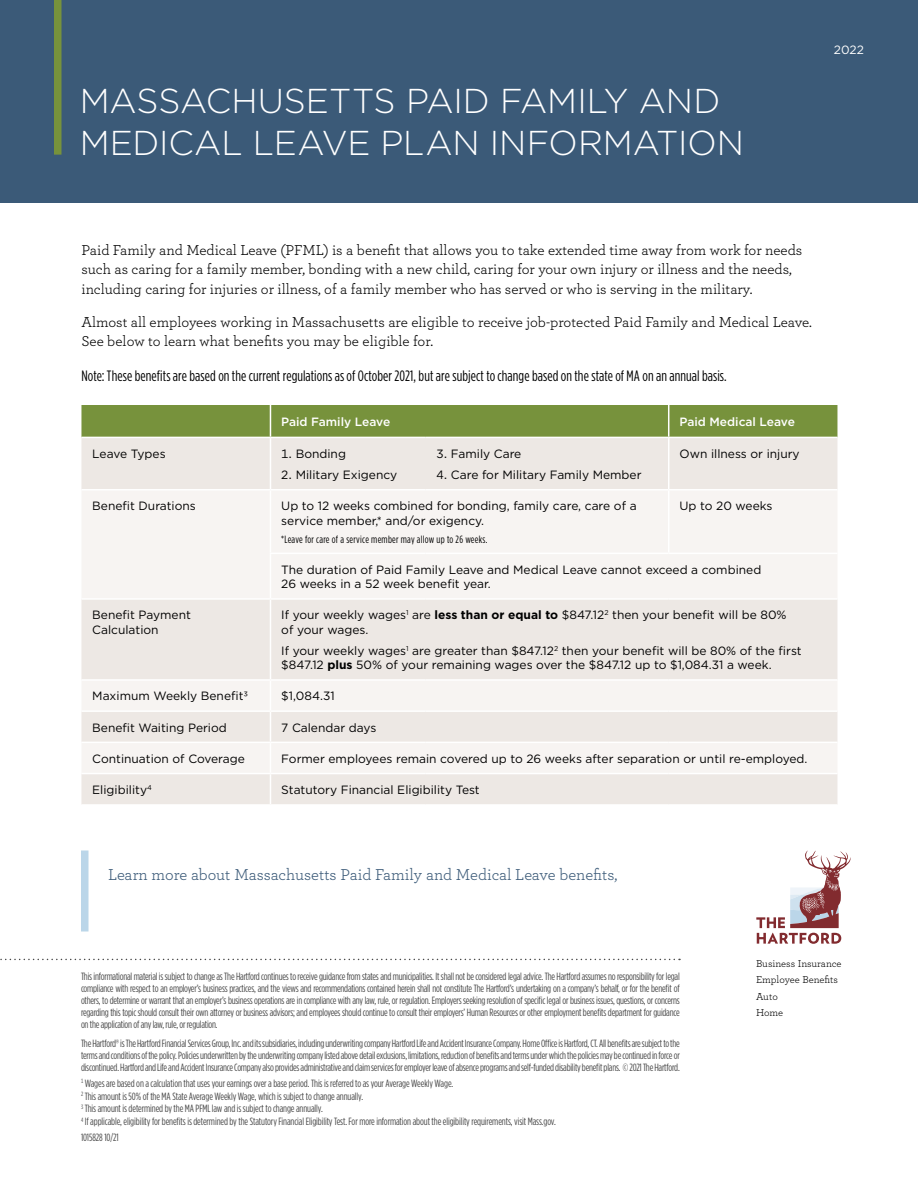
<style>
.page{position:relative;width:918px;height:1188px;background:#fff}
.page>*{position:absolute;margin:0;border:0;box-sizing:border-box;transform-origin:0 0}
.t1{font:300 34.5px/41.4px "Gotham";letter-spacing:-.005em;color:#fff}
.t2{font:16.5px "Archer";color:#3b5a78}
.t3{font:15px/19.5px "Archer";color:#000}
.t4{font:15px "Gotham Condensed";letter-spacing:.005em;color:#000}
.t5{font:12px/14.4px "Gotham";color:#000}
.t6{font:500 12px "Gotham";color:#fff}
.t7{font:12px "Gotham";color:#fff}
.t8{font:10.5px/12px "Gotham Condensed";letter-spacing:-.01em;color:#484848;text-align:justify}
.t9{font:10.5px "Gotham Condensed";letter-spacing:.025em;color:#000}
.t10{font:10.5px/16.5px "Archer";color:#000}
.s1{font-weight:700}
</style>
<div class="page">
<div style="left:0;top:0;width:918px;height:202px;background:#3b5a78"></div>
<div style="left:54px;top:0;width:8px;height:155px;background:#77923c"></div>
<div style="left:81px;top:405px;width:756px;height:32px;background:#77923c"></div>
<div style="left:81px;top:438px;width:756px;height:366px;background:#ede8e4"></div>
<svg style="left:81px;top:490px;width:756px;height:283px;fill:#f7f4f2"></svg>
<hr style="left:270px;top:405px;width:1px;height:32px;background:#fff">
<hr style="left:668px;top:405px;width:1px;height:32px;background:#fff">
<hr style="left:270px;top:438px;width:1px;height:51px;background:#fff">
<hr style="left:668px;top:438px;width:1px;height:51px;background:#fff">
<hr style="left:81px;top:489px;width:189px;height:1px;background:#fff">
<hr style="left:270px;top:489px;width:156px;height:1px;background:#fff">
<hr style="left:270px;top:490px;width:1px;height:63px;background:#fff">
<hr style="left:426px;top:489px;width:243px;height:1px;background:#fff">
<hr style="left:669px;top:489px;width:168px;height:1px;background:#fff">
<hr style="left:668px;top:490px;width:1px;height:63px;background:#fff">
<hr style="left:270px;top:553px;width:156px;height:1px;background:#fff">
<hr style="left:270px;top:554px;width:1px;height:44px;background:#fff">
<hr style="left:426px;top:553px;width:243px;height:1px;background:#fff">
<hr style="left:669px;top:553px;width:168px;height:1px;background:#fff">
<hr style="left:81px;top:598px;width:189px;height:2px;background:#fff">
<hr style="left:270px;top:598px;width:156px;height:2px;background:#fff">
<hr style="left:270px;top:600px;width:1px;height:79px;background:#fff">
<hr style="left:426px;top:598px;width:243px;height:2px;background:#fff">
<hr style="left:669px;top:598px;width:168px;height:2px;background:#fff">
<hr style="left:81px;top:679px;width:189px;height:2px;background:#fff">
<hr style="left:270px;top:679px;width:156px;height:2px;background:#fff">
<svg style="left:270px;top:681px;width:1px;height:29px"></svg>
<hr style="left:426px;top:679px;width:243px;height:2px;background:#fff">
<hr style="left:669px;top:679px;width:168px;height:2px;background:#fff">
<hr style="left:81px;top:710px;width:189px;height:2px;background:#fff">
<hr style="left:270px;top:710px;width:156px;height:2px;background:#fff">
<hr style="left:270px;top:712px;width:1px;height:30px;background:#fff">
<hr style="left:426px;top:710px;width:243px;height:2px;background:#fff">
<hr style="left:669px;top:710px;width:168px;height:2px;background:#fff">
<hr style="left:81px;top:742px;width:189px;height:1px;background:#fff">
<hr style="left:270px;top:742px;width:156px;height:1px;background:#fff">
<hr style="left:270px;top:743px;width:1px;height:30px;background:#fff">
<hr style="left:426px;top:742px;width:243px;height:1px;background:#fff">
<hr style="left:669px;top:742px;width:168px;height:1px;background:#fff">
<hr style="left:81px;top:773px;width:189px;height:1px;background:#fff">
<hr style="left:270px;top:773px;width:156px;height:1px;background:#fff">
<hr style="left:270px;top:774px;width:1px;height:30px;background:#fff">
<hr style="left:426px;top:773px;width:243px;height:1px;background:#fff">
<hr style="left:669px;top:773px;width:168px;height:1px;background:#fff">
<svg style="left:0;top:959px;width:680px;height:1px"></svg>
<div style="left:81px;top:850px;width:7px;height:82px;background:#bbd6e9"></div>
<svg style="left:756px;top:850px;width:95px;height:94px"></svg>
<h1 class="t1" style="left:80px;top:79px;width:666px">MASSACHUSETTS PAID FAMILY AND<br>MEDICAL LEAVE PLAN INFORMATION</h1>
<p class="t7" style="left:834px;top:42px;width:32px">2022</p>
<p class="t3" style="left:81px;top:240px;width:722px">Paid Family and Medical Leave (PFML) is a benefit that allows you to take extended time away from work for needs such as caring for a family member, bonding with a new child, caring for your own injury or illness and the needs, including caring for injuries or illness, of a family member who has served or who is serving in the military.</p>
<h3 class="t3" style="left:81px;top:312px;width:732px">Almost all employees working in Massachusetts are eligible to receive job-protected Paid Family and Medical Leave.<br>See below to learn what benefits you may be eligible for.</h3>
<h3 class="t4" style="left:81px;top:367px;width:647px">Note: These benefits are based on the current regulations as of October 2021, but are subject to change based on the state of MA on an annual basis.</h3>
<p class="t6" style="left:281px;top:414px;width:111px">Paid Family Leave</p>
<p class="t6" style="left:680px;top:414px;width:117px">Paid Medical Leave</p>
<p class="t5" style="left:92px;top:446px;width:75px">Leave Types</p>
<p class="t5" style="left:281px;top:446px;width:66px">1. Bonding</p>
<p class="t5" style="left:281px;top:467px;width:118px">2. Military Exigency</p>
<p class="t5" style="left:437px;top:446px;width:86px">3. Family Care</p>
<p class="t5" style="left:437px;top:467px;width:207px">4. Care for Military Family Member</p>
<p class="t5" style="left:680px;top:446px;width:122px">Own illness or injury</p>
<p class="t5" style="left:92px;top:498px;width:105px">Benefit Durations</p>
<p class="t5" style="left:281px;top:498px;width:357px">Up to 12 weeks combined for bonding, family care, care of a service member,* and/or exigency.</p>
<p class="t9" style="left:281px;top:533px;width:208px">*Leave for care of a service member may allow up to 26 weeks.</p>
<p class="t5" style="left:680px;top:498px;width:95px">Up to 20 weeks</p>
<p class="t5" style="left:281px;top:562px;width:482px">The duration of Paid Family Leave and Medical Leave cannot exceed a combined<br>26 weeks in a 52 week benefit year.</p>
<p class="t5" style="left:92px;top:608px;width:100px">Benefit Payment<br>Calculation</p>
<p class="t5" style="left:281px;top:608px;width:507px">If your weekly wages<sup>1</sup> are <span class="s1">less than or equal to</span> $847.12<sup>2</sup> then your benefit will be 80% of your wages.</p>
<p class="t5" style="left:281px;top:643px;width:522px">If your weekly wages<sup>1</sup> are greater than $847.12<sup>2</sup> then your benefit will be 80% of the first $847.12 <span class="s1">plus</span> 50% of your remaining wages over the $847.12 up to $1,084.31 a week.</p>
<p class="t5" style="left:92px;top:689px;width:158px">Maximum Weekly Benefit3</p>
<p class="t5" style="left:281px;top:689px;width:55px">$1,084.31</p>
<p class="t5" style="left:92px;top:720px;width:136px">Benefit Waiting Period</p>
<p class="t5" style="left:281px;top:720px;width:97px">7 Calendar days</p>
<p class="t5" style="left:92px;top:751px;width:154px">Continuation of Coverage</p>
<p class="t5" style="left:281px;top:751px;width:528px">Former employees remain covered up to 26 weeks after separation or until re-employed.</p>
<p class="t5" style="left:92px;top:782px;width:61px">Eligibility<sup>4</sup></p>
<p class="t5" style="left:281px;top:782px;width:200px">Statutory Financial Eligibility Test</p>
<h2 class="t2" style="left:108px;top:863px;width:511px">Learn more about Massachusetts Paid Family and Medical Leave benefits,</h2>
<p class="t8" style="left:81px;top:971px;width:600px">This informational material is subject to change as The Hartford continues to receive guidance from states and municipalities. It shall not be considered legal advice. The Hartford assumes no responsibility for legal compliance with respect to an employer’s business practices, and the views and recommendations contained herein shall not constitute The Hartford’s undertaking on a company’s behalf, or for the benefit of others, to determine or warrant that an employer’s business operations are in compliance with any law, rule, or regulation. Employers seeking resolution of specific legal or business issues, questions, or concerns regarding this topic should consult their own attorney or business advisors; and employees should continue to consult their employers’ Human Resources or other employment benefits department for guidance on the application of any law, rule, or regulation.</p>
<p class="t8" style="left:81px;top:1037px;width:600px">The Hartford® is The Hartford Financial Services Group, Inc. and its subsidiaries, including underwriting company Hartford Life and Accident Insurance Company. Home Office is Hartford, CT. All benefits are subject to the terms and conditions of the policy. Policies underwritten by the underwriting company listed above detail exclusions, limitations, reduction of benefits and terms under which the policies may be continued in force or discontinued. Hartford and Life and Accident Insurance Company also provides administrative and claim services for employer leave of absence programs and self-funded disability benefit plans. © 2021 The Hartford.</p>
<p class="t8" style="left:81px;top:1077px;width:476px;line-height:12.8px;text-align:left"><sup>1</sup> Wages are based on a calculation that uses your earnings over a base period. This is referred to as your Average Weekly Wage.<br><sup>2</sup> This amount is 50% of the MA State Average Weekly Wage, which is subject to change annually.<br><sup>3</sup> This amount is determined by the MA PFML law and is subject to change annually.<br><sup>4</sup> If applicable, eligibility for benefits is determined by the Statutory Financial Eligibility Test. For more information about the eligibility requirements, visit Mass.gov.</p>
<p class="t8" style="left:81px;top:1131px;width:39px">1015828 10/21</p>
<p class="t10" style="left:756px;top:955px;width:87px">Business Insurance<br>Employee Benefits<br>Auto<br>Home</p>
</div>
